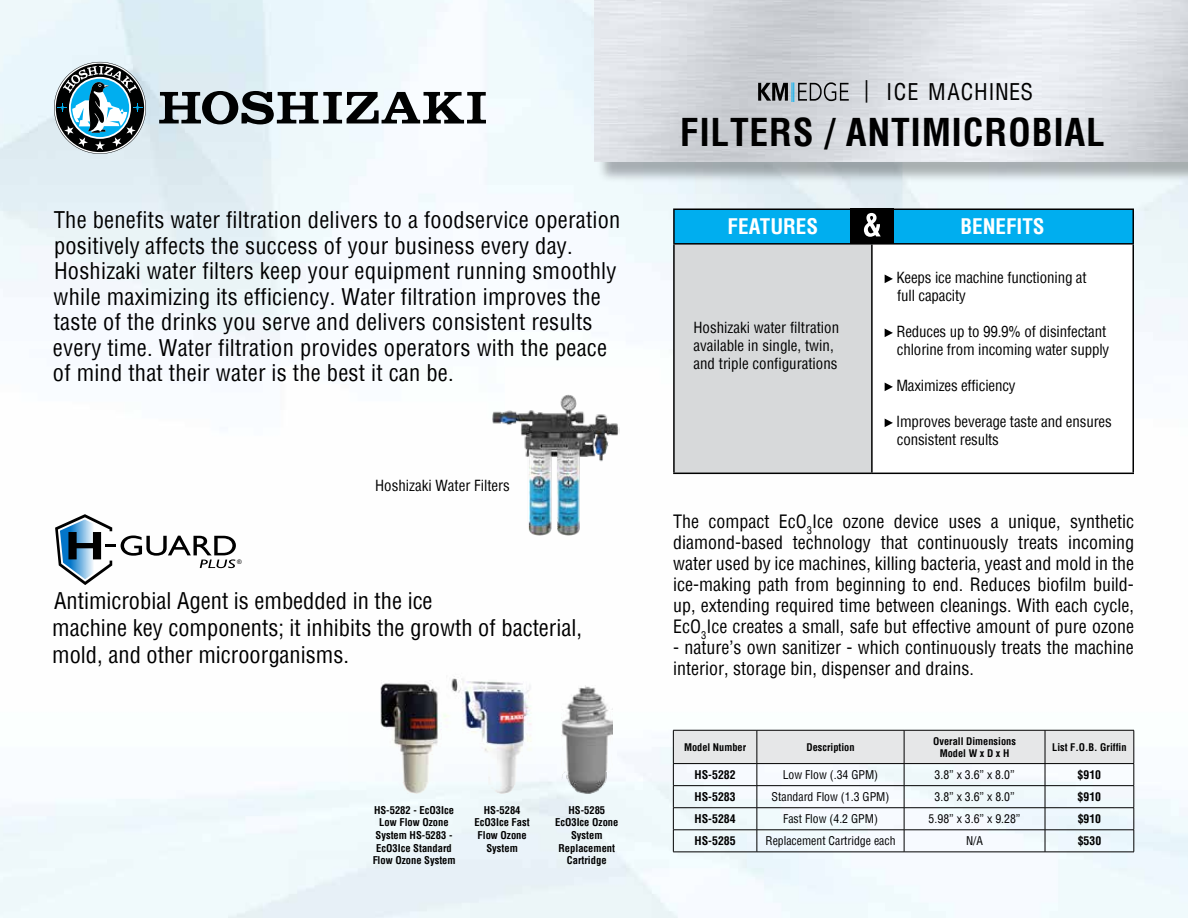
<style>
.page{position:relative;width:1188px;height:918px;background:#fff}
.page>*{position:absolute;margin:0;border:0;box-sizing:border-box;transform-origin:0 0}
.t1{font:700 condensed 37.5px "Helvetica";letter-spacing:.02em;color:#000}
.t2{font:condensed 22.5px/25.5px "Helvetica";letter-spacing:.01em;color:#000}
.t3{font:condensed 22.5px "Helvetica";letter-spacing:.04em;color:#000}
.t4{font:700 condensed 21px "Helvetica";color:#fff}
.t5{font:condensed 18px/21px "Helvetica";color:#000;text-align:justify}
.t6{font:condensed 15px/18px "Helvetica";letter-spacing:-.01em;color:#000}
.t7{font:condensed 11.7px "Helvetica";color:#000}
.t8{font:700 condensed 11.7px "Helvetica";color:#000}
.t9{font:700 condensed 10.5px/12.6px "Helvetica";color:#000;text-align:center}
.t10{font:700 condensed 10.35px/12.3px "Helvetica";color:#000;text-align:center}
.t11{font:6.3px "Arial";color:#000}
</style>
<div class="page">
<svg style="left:54px;top:62px;width:92px;height:92px"></svg>
<svg style="left:159px;top:91px;width:327px;height:33px"></svg>
<div style="left:596px;top:0;width:592px;height:183px;background:#000;opacity:.3"></div>
<img style="left:594px;top:0;width:594px;height:162px">
<svg style="left:758px;top:82px;width:91px;height:20px;background:#878d91"></svg>
<div style="left:674px;top:209px;width:198px;height:35px;background:#00aeef"></div>
<div style="left:872px;top:209px;width:261px;height:35px;background:#00aeef"></div>
<div style="left:674px;top:244px;width:198px;height:229px;background:#d7d9da"></div>
<hr style="left:872px;top:208px;width:262px;height:2px;background:#000">
<hr style="left:1132px;top:210px;width:2px;height:33px;background:#000">
<hr style="left:673px;top:245px;width:2px;height:228px;background:#000">
<hr style="left:872px;top:243px;width:262px;height:2px;background:#000">
<hr style="left:871px;top:245px;width:2px;height:228px;background:#000">
<hr style="left:1132px;top:245px;width:2px;height:228px;background:#000">
<hr style="left:673px;top:473px;width:199px;height:1px;background:#000">
<hr style="left:872px;top:473px;width:262px;height:1px;background:#000">
<hr style="left:673px;top:208px;width:199px;height:2px;background:#000">
<hr style="left:673px;top:210px;width:2px;height:33px;background:#000">
<hr style="left:673px;top:243px;width:199px;height:2px;background:#000">
<svg style="left:885px;top:275px;width:8px;height:8px"></svg>
<svg style="left:885px;top:329px;width:8px;height:8px"></svg>
<svg style="left:885px;top:383px;width:8px;height:8px"></svg>
<svg style="left:885px;top:419px;width:8px;height:8px"></svg>
<div style="left:850px;top:208px;width:44px;height:36px;background:#000"></div>
<svg style="left:864px;top:213px;width:17px;height:24px"></svg>
<svg style="left:55px;top:514px;width:181px;height:71px"></svg>
<img style="left:491px;top:379px;width:129px;height:157px">
<svg style="left:673px;top:730px;width:462px;height:122px"></svg>
<hr style="left:673px;top:852px;width:84px;height:1px;background:#000">
<hr style="left:757px;top:852px;width:147px;height:1px;background:#000">
<hr style="left:904px;top:852px;width:141px;height:1px;background:#000">
<hr style="left:1045px;top:852px;width:89px;height:1px;background:#000">
<img style="left:561px;top:685px;width:51px;height:110px">
<img style="left:348px;top:680px;width:99px;height:113px">
<img style="left:447px;top:672px;width:89px;height:121px">
<p class="t2" style="left:53px;top:207px;width:569px">The benefits water filtration delivers to a foodservice operation positively affects the success of your business every day.<br>Hoshizaki water filters keep your equipment running smoothly while maximizing its efficiency. Water filtration improves the taste of the drinks you serve and delivers consistent results every time. Water filtration provides operators with the peace of mind that their water is the best it can be.</p>
<p class="t11" style="left:237px;top:557px;width:6px">®</p>
<p class="t6" style="left:375px;top:476px;width:136px">Hoshizaki Water Filters</p>
<p class="t2" style="left:52px;top:587px;width:531px;line-height:27px">Antimicrobial Agent is embedded in the ice<br>machine key components; it inhibits the growth of bacterial, mold, and other microorganisms.</p>
<p class="t9" style="left:372px;top:803px;width:85px">HS-5282 - EcO3Ice<br>Low Flow Ozone<br>System HS-5283 -<br>EcO3Ice Standard<br>Flow Ozone System</p>
<p class="t9" style="left:475px;top:803px;width:57px">HS-5284<br>EcO3Ice Fast<br>Flow Ozone<br>System</p>
<p class="t9" style="left:555px;top:803px;width:65px">HS-5285<br>EcO3Ice Ozone<br>System<br>Replacement<br>Cartridge</p>
<p class="t3" style="left:864px;top:77px;width:171px">| ICE MACHINES</p>
<h1 class="t1" style="left:680px;top:108px;width:426px">FILTERS / ANTIMICROBIAL</h1>
<p class="t4" style="left:728px;top:213px;width:92px">FEATURES</p>
<p class="t4" style="left:961px;top:213px;width:86px">BENEFITS</p>
<p class="t6" style="left:693px;top:318px;width:147px">Hoshizaki water filtration available in single, twin, and triple configurations</p>
<p class="t6" style="left:896px;top:268px;width:192px">Keeps ice machine functioning at full capacity</p>
<p class="t6" style="left:896px;top:322px;width:214px">Reduces up to 99.9% of disinfectant chlorine from incoming water supply</p>
<p class="t6" style="left:896px;top:376px;width:121px">Maximizes efficiency</p>
<p class="t6" style="left:896px;top:412px;width:217px">Improves beverage taste and ensures consistent results</p>
<p class="t5" style="left:673px;top:510px;width:462px">The compact EcO<sub>3</sub>Ice ozone device uses a unique, synthetic diamond-based technology that continuously treats incoming water used by ice machines, killing bacteria, yeast and mold in the ice-making path from beginning to end. Reduces biofilm build&shy;up, extending required time between cleanings. With each cycle, EcO<sub>3</sub>Ice creates a small, safe but effective amount of pure ozone</p>
<p class="t5" style="left:673px;top:636px;width:462px">- nature’s own sanitizer - which continuously treats the machine interior, storage bin, dispenser and drains.</p>
<p class="t10" style="left:684px;top:741px;width:64px">Model Number</p>
<p class="t10" style="left:806px;top:741px;width:50px">Description</p>
<p class="t10" style="left:933px;top:734px;width:84px">Overall Dimensions<br>Model W x D x H</p>
<p class="t10" style="left:1052px;top:741px;width:76px">List F.O.B. Griffin</p>
<p class="t8" style="left:695px;top:767px;width:43px">HS-5282</p>
<p class="t7" style="left:783px;top:767px;width:97px">Low Flow (.34 GPM)</p>
<p class="t7" style="left:935px;top:767px;width:82px">3.8” x 3.6” x 8.0”</p>
<p class="t8" style="left:1078px;top:767px;width:25px">$910</p>
<p class="t8" style="left:695px;top:789px;width:43px">HS-5283</p>
<p class="t7" style="left:772px;top:789px;width:119px">Standard Flow (1.3 GPM)</p>
<p class="t7" style="left:935px;top:789px;width:82px">3.8” x 3.6” x 8.0”</p>
<p class="t8" style="left:1078px;top:789px;width:25px">$910</p>
<p class="t8" style="left:695px;top:811px;width:43px">HS-5284</p>
<p class="t7" style="left:783px;top:811px;width:96px">Fast Flow (4.2 GPM)</p>
<p class="t7" style="left:929px;top:811px;width:93px">5.98” x 3.6” x 9.28”</p>
<p class="t8" style="left:1078px;top:811px;width:25px">$910</p>
<p class="t8" style="left:695px;top:833px;width:43px">HS-5285</p>
<p class="t7" style="left:766px;top:833px;width:132px">Replacement Cartridge each</p>
<p class="t7" style="left:966px;top:833px;width:19px">N/A</p>
<p class="t8" style="left:1078px;top:833px;width:25px">$530</p>
</div>
